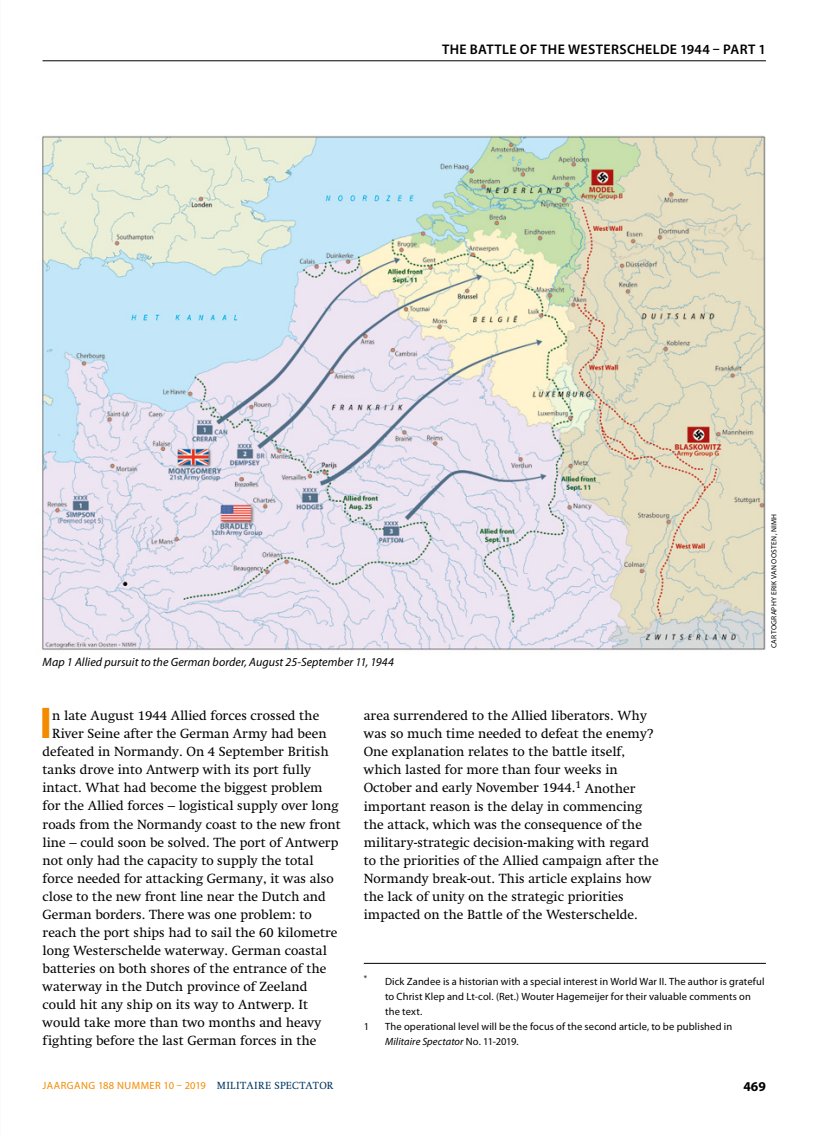
<style>
.page{position:relative;width:817px;height:1136px;background:#fff}
.page>*{position:absolute;margin:0;border:0;box-sizing:border-box;transform-origin:0 0}
.t1{font:700 44.7px "Myriad Pro";color:#f38a00}
.t2{font:600 13.95px "Myriad Pro";letter-spacing:.025em;color:#000}
.t3{font:13.5px/18px "Swift LT Std";color:#000}
.t4{font:700 13.5px "Myriad Pro";color:#000}
.t5{font:italic 12px "Myriad Pro";letter-spacing:.005em;color:#000}
.t6{font:10.5px/15px "Myriad Pro";letter-spacing:.015em;color:#000}
.t7{font:10.5px "Myriad Pro";letter-spacing:.045em;color:#f38a00}
.t8{font:7.5px "Myriad Pro";letter-spacing:.04em;color:#000}
.s1{font-style:italic}
.s2{font-family:"Swift LT Std";color:#00355f}
</style>
<div class="page">
<hr style="left:43px;top:60px;width:722px;height:1px;background:#000">
<hr style="left:364px;top:962px;width:401px;height:1px;background:#000">
<img style="left:42px;top:135px;width:723px;height:516px">
<p class="t2" style="left:442px;top:40px;width:325px">THE BATTLE OF THE WESTERSCHELDE 1944 – PART 1</p>
<p class="t5" style="left:43px;top:655px;width:353px">Map 1 Allied pursuit to the German border, August 25-September 11, 1944</p>
<p class="t8" style="left:769px;top:648px;width:136px;rotate:-90deg">CARTOGRAPHY ERIK VAN OOSTEN, NIMH</p>
<h1 class="t1" style="left:40px;top:694px;width:14px">I</h1>
<p class="t3" style="left:52px;top:707px;width:268px">n late August 1944 Allied forces crossed the</p>
<p class="t3" style="left:52px;top:725px;width:276px">River Seine after the German Army had been</p>
<p class="t3" style="left:43px;top:743px;width:288px">defeated in Normandy. On 4 September British</p>
<p class="t3" style="left:43px;top:761px;width:270px">tanks drove into Antwerp with its port fully</p>
<p class="t3" style="left:43px;top:779px;width:281px">intact. What had become the biggest problem</p>
<p class="t3" style="left:43px;top:797px;width:297px">for the Allied forces – logistical supply over long</p>
<p class="t3" style="left:43px;top:815px;width:299px">roads from the Normandy coast to the new front</p>
<p class="t3" style="left:43px;top:833px;width:297px">line – could soon be solved. The port of Antwerp</p>
<p class="t3" style="left:43px;top:851px;width:272px">not only had the capacity to supply the total</p>
<p class="t3" style="left:43px;top:869px;width:293px">force needed for attacking Germany, it was also</p>
<p class="t3" style="left:43px;top:887px;width:285px">close to the new front line near the Dutch and</p>
<p class="t3" style="left:43px;top:905px;width:270px">German borders. There was one problem: to</p>
<p class="t3" style="left:43px;top:923px;width:296px">reach the port ships had to sail the 60 kilometre</p>
<p class="t3" style="left:43px;top:941px;width:286px">long Westerschelde waterway. German coastal</p>
<p class="t3" style="left:43px;top:959px;width:285px">batteries on both shores of the entrance of the</p>
<p class="t3" style="left:43px;top:977px;width:266px">waterway in the Dutch province of Zeeland</p>
<p class="t3" style="left:43px;top:995px;width:267px">could hit any ship on its way to Antwerp. It</p>
<p class="t3" style="left:43px;top:1013px;width:280px">would take more than two months and heavy</p>
<p class="t3" style="left:43px;top:1031px;width:275px">fighting before the last German forces in the</p>
<p class="t3" style="left:364px;top:707px;width:296px">area surrendered to the Allied liberators. Why was so much time needed to defeat the enemy?<br>One explanation relates to the battle itself, which lasted for more than four weeks in October and early November 1944.<sup>1</sup> Another important reason is the delay in commencing the attack, which was the consequence of the military-strategic decision-making with regard to the priorities of the Allied campaign after the Normandy break-out. This article explains how the lack of unity on the strategic priorities impacted on the Battle of the Westerschelde.</p>
<p class="t6" style="left:364px;top:973px;width:402px"><sup>*</sup> Dick Zandee is a historian with a special interest in World War II. The author is grateful</p>
<p class="t6" style="left:385px;top:988px;width:367px">to Christ Klep and Lt-col. (Ret.) Wouter Hagemeijer for their valuable comments on</p>
<p class="t6" style="left:385px;top:1003px;width:39px">the text.</p>
<p class="t6" style="left:364px;top:1018px;width:7px">1</p>
<p class="t6" style="left:385px;top:1018px;width:348px">The operational level will be the focus of the second article, to be published in<br><span class="s1">Militaire Spectator</span> No. 11-2019.</p>
<p class="t7" style="left:43px;top:1078px;width:292px">JAARGANG 188 NUMMER 10 – 2019 <span class="s2">MILITAIRE SPECTATOR</span></p>
<p class="t4" style="left:743px;top:1077px;width:24px">469</p>
</div>
